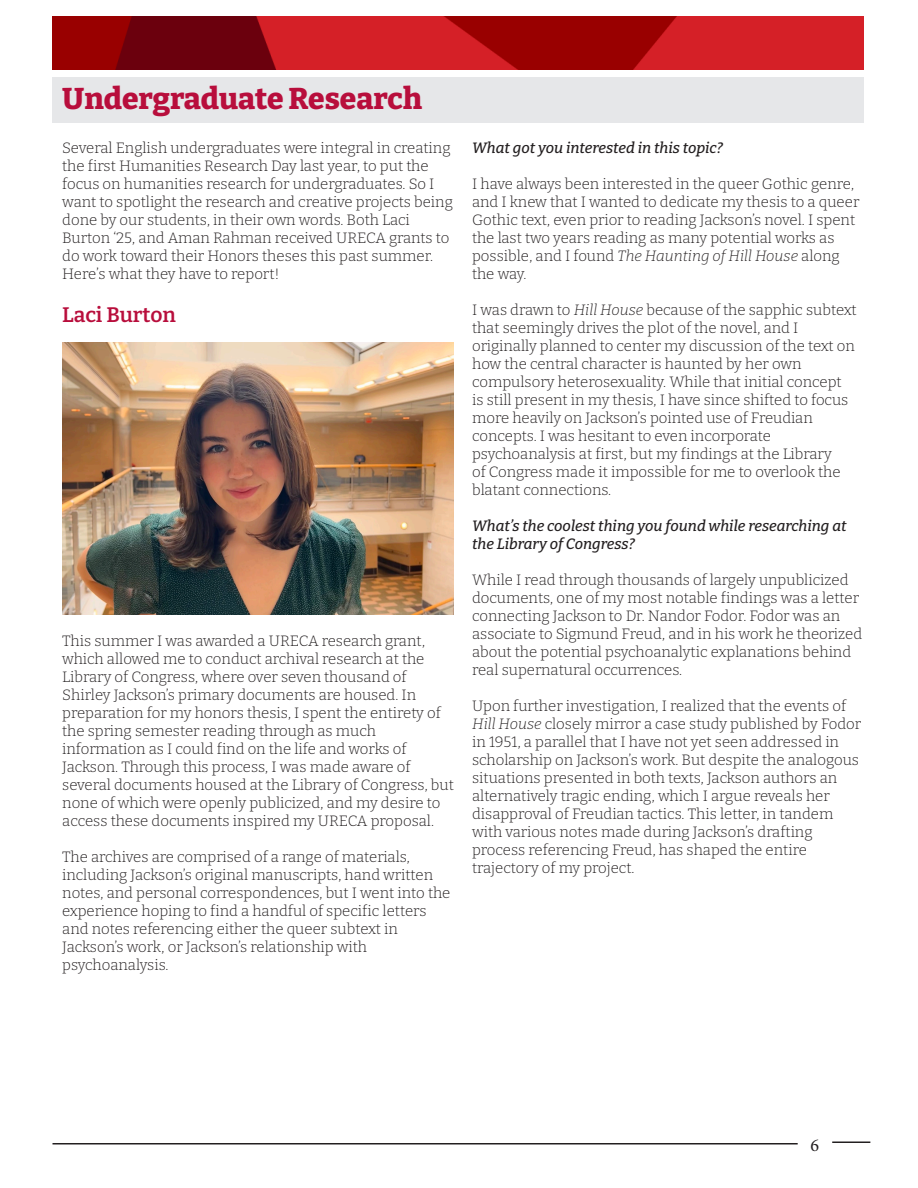
<style>
.page{position:relative;width:918px;height:1188px;background:#fff}
.page>*{position:absolute;margin:0;border:0;box-sizing:border-box;transform-origin:0 0}
.t1{font:800 30px "Bitter";color:#b80e3c}
.Newsletter{font:600 21px "Bitter";letter-spacing:-.005em;color:#b80e3c}
.t2{font:18px "Minion Pro";color:#231f20}
.Newsletter-2{font:300 15px/18px "Bitter";color:#231f20}
.Newsletter-3{font:italic 500 15px/18px "Bitter";color:#231f20}
.s1{font-style:italic}
</style>
<div class="page">
<hr style="left:52px;top:1143px;width:746px;height:1px;background:#231f20">
<hr style="left:832px;top:1142px;width:38px;height:1px;background:#231f20">
<img style="left:52px;top:16px;width:812px;height:53px">
<div style="left:52px;top:78px;width:812px;height:45px;background:#e6e7e9"></div>
<img style="left:62px;top:342px;width:391px;height:273px">
<h1 class="t1" style="left:62px;top:72px;width:361px">Undergraduate Research</h1>
<h1 class="Newsletter-2" style="left:62px;top:138px;width:392px">Several English undergraduates were integral in creating the first Humanities Research Day last year, to put the focus on humanities research for undergraduates. So I want to spotlight the research and creative projects being done by our students, in their own words. Both Laci Burton ‘25, and Aman Rahman received URECA grants to do work toward their Honors theses this past summer.<br>Here’s what they have to report!</h1>
<h1 class="Newsletter" style="left:62px;top:299px;width:115px">Laci Burton</h1>
<h1 class="Newsletter-2" style="left:62px;top:632px;width:364px">This summer I was awarded a URECA research grant, which allowed me to conduct archival research at the</h1>
<h1 class="Newsletter-2" style="left:62px;top:668px;width:393px">Library of Congress, where over seven thousand of Shirley Jackson’s primary documents are housed. In preparation for my honors thesis, I spent the entirety of the spring semester reading through as much information as I could find on the life and works of Jackson. Through this process, I was made aware of several documents housed at the Library of Congress, but none of which were openly publicized, and my desire to access these documents inspired my URECA proposal.</h1>
<h1 class="Newsletter-2" style="left:62px;top:848px;width:390px">The archives are comprised of a range of materials, including Jackson’s original manuscripts, hand written notes, and personal correspondences, but I went into the experience hoping to find a handful of specific letters and notes referencing either the queer subtext in Jackson’s work, or Jackson’s relationship with psychoanalysis.</h1>
<h1 class="Newsletter-3" style="left:472px;top:138px;width:252px">What got you interested in this topic?</h1>
<h1 class="Newsletter-2" style="left:472px;top:174px;width:389px">I have always been interested in the queer Gothic genre, and I knew that I wanted to dedicate my thesis to a queer Gothic text, even prior to reading Jackson’s novel. I spent the last two years reading as many potential works as possible, and I found <span class="s1">The Haunting of Hill House</span> along the way.</h1>
<h1 class="Newsletter-2" style="left:472px;top:300px;width:386px">I was drawn to <span class="s1">Hill House</span> because of the sapphic subtext that seemingly drives the plot of the novel, and I originally planned to center my discussion of the text on how the central character is haunted by her own compulsory heterosexuality. While that initial concept is still present in my thesis, I have since shifted to focus more heavily on Jackson’s pointed use of Freudian concepts. I was hesitant to even incorporate psychoanalysis at first, but my findings at the Library<br>of Congress made it impossible for me to overlook the blatant connections.</h1>
<h1 class="Newsletter-3" style="left:472px;top:516px;width:376px">What’s the coolest thing you found while researching at the Library of Congress?</h1>
<h1 class="Newsletter-2" style="left:472px;top:570px;width:392px">While I read through thousands of largely unpublicized documents, one of my most notable findings was a letter connecting Jackson to Dr. Nandor Fodor. Fodor was an associate to Sigmund Freud, and in his work he theorized about the potential psychoanalytic explanations behind real supernatural occurrences.</h1>
<h1 class="Newsletter-2" style="left:472px;top:696px;width:391px">Upon further investigation, I realized that the events of <span class="s1">Hill House</span> closely mirror a case study published by Fodor in 1951, a parallel that I have not yet seen addressed in scholarship on Jackson’s work. But despite the analogous situations presented in both texts, Jackson authors an alternatively tragic ending, which I argue reveals her disapproval of Freudian tactics. This letter, in tandem with various notes made during Jackson’s drafting process referencing Freud, has shaped the entire trajectory of my project.</h1>
<p class="t2" style="left:811px;top:1133px;width:10px">6</p>
</div>
